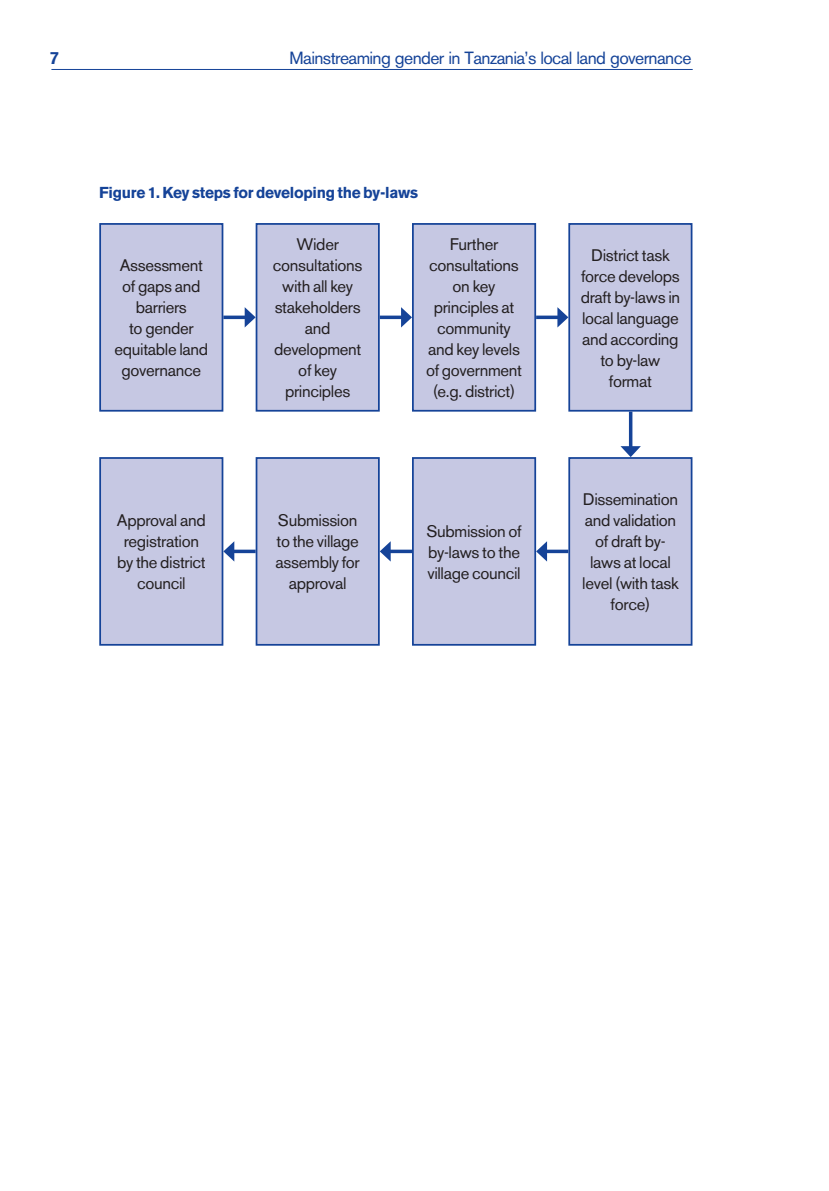
<style>
.page{position:relative;width:829px;height:1191px;background:#fff}
.page>*{position:absolute;margin:0;border:0;box-sizing:border-box;transform-origin:0 0}
.t1{font:17.5px "Akzidenz Grotesk BE";letter-spacing:-.035em;color:#154398}
.t2{font:500 17.5px "Akzidenz Grotesk BE";color:#154398}
.t3{font:16.62px/21px "Akzidenz Grotesk BE";letter-spacing:-.02em;color:#231f20;text-align:center}
.t4{font:700 15.75px "Akzidenz Grotesk BE";letter-spacing:-.02em;color:#154398}
</style>
<div class="page">
<hr style="left:51px;top:69px;width:641px;height:1px;background:#154398">
<hr style="left:629px;top:411px;width:3px;height:38px;background:#154398">
<svg style="left:620px;top:446px;width:20px;height:11px"></svg>
<div style="left:100px;top:458px;width:122px;height:187px;background:#c6c8e3"></div>
<div style="left:99px;top:457px;width:124px;height:188px;border:2px solid #154398"></div>
<div style="left:100px;top:224px;width:122px;height:187px;background:#c6c8e3"></div>
<div style="left:99px;top:223px;width:124px;height:188px;border:2px solid #154398"></div>
<div style="left:256px;top:458px;width:123px;height:187px;background:#c6c8e3"></div>
<div style="left:255px;top:457px;width:124px;height:188px;border:2px solid #154398"></div>
<div style="left:256px;top:224px;width:123px;height:187px;background:#c6c8e3"></div>
<div style="left:255px;top:223px;width:124px;height:188px;border:2px solid #154398"></div>
<div style="left:413px;top:458px;width:122px;height:187px;background:#c6c8e3"></div>
<div style="left:412px;top:457px;width:124px;height:188px;border:2px solid #154398"></div>
<div style="left:413px;top:224px;width:122px;height:187px;background:#c6c8e3"></div>
<div style="left:412px;top:223px;width:124px;height:188px;border:2px solid #154398"></div>
<div style="left:569px;top:458px;width:122px;height:187px;background:#c6c8e3"></div>
<div style="left:568px;top:457px;width:124px;height:188px;border:2px solid #154398"></div>
<div style="left:569px;top:224px;width:122px;height:187px;background:#c6c8e3"></div>
<div style="left:568px;top:223px;width:124px;height:188px;border:2px solid #154398"></div>
<svg style="left:223px;top:315px;width:22px;height:4px"></svg>
<svg style="left:245px;top:307px;width:10px;height:20px"></svg>
<svg style="left:379px;top:315px;width:22px;height:4px"></svg>
<svg style="left:401px;top:307px;width:11px;height:20px"></svg>
<svg style="left:536px;top:315px;width:21px;height:4px"></svg>
<svg style="left:557px;top:307px;width:11px;height:20px"></svg>
<svg style="left:547px;top:549px;width:21px;height:4px"></svg>
<svg style="left:536px;top:541px;width:11px;height:20px"></svg>
<svg style="left:390px;top:549px;width:22px;height:4px"></svg>
<svg style="left:379px;top:541px;width:11px;height:20px"></svg>
<svg style="left:234px;top:549px;width:21px;height:4px"></svg>
<svg style="left:223px;top:541px;width:11px;height:20px"></svg>
<p class="t2" style="left:50px;top:47px;width:11px">7</p>
<p class="t1" style="left:289px;top:47px;width:403px">Mainstreaming gender in Tanzania’s local land governance</p>
<p class="t4" style="left:99px;top:183px;width:320px">Figure 1. Key steps for developing the by-laws</p>
<p class="t3" style="left:114px;top:255px;width:95px">Assessment of gaps and barriers<br>to gender equitable land governance</p>
<p class="t3" style="left:273px;top:234px;width:91px">Wider consultations with all key stakeholders and development of key principles</p>
<p class="t3" style="left:426px;top:234px;width:98px">Further consultations on key principles at community and key levels of government (e.g. district)</p>
<p class="t3" style="left:117px;top:510px;width:90px">Approval and registration by the district council</p>
<p class="t3" style="left:275px;top:510px;width:86px">Submission to the village assembly for approval</p>
<p class="t3" style="left:426px;top:520px;width:97px;text-align:justify">Submission of by-laws to the village council</p>
<p class="t3" style="left:580px;top:244px;width:101px">District task force develops draft by-laws in local language and according to by-law format</p>
<p class="t3" style="left:582px;top:489px;width:98px">Dissemination and validation of draft by&shy;laws at local level (with task force)</p>
</div>
